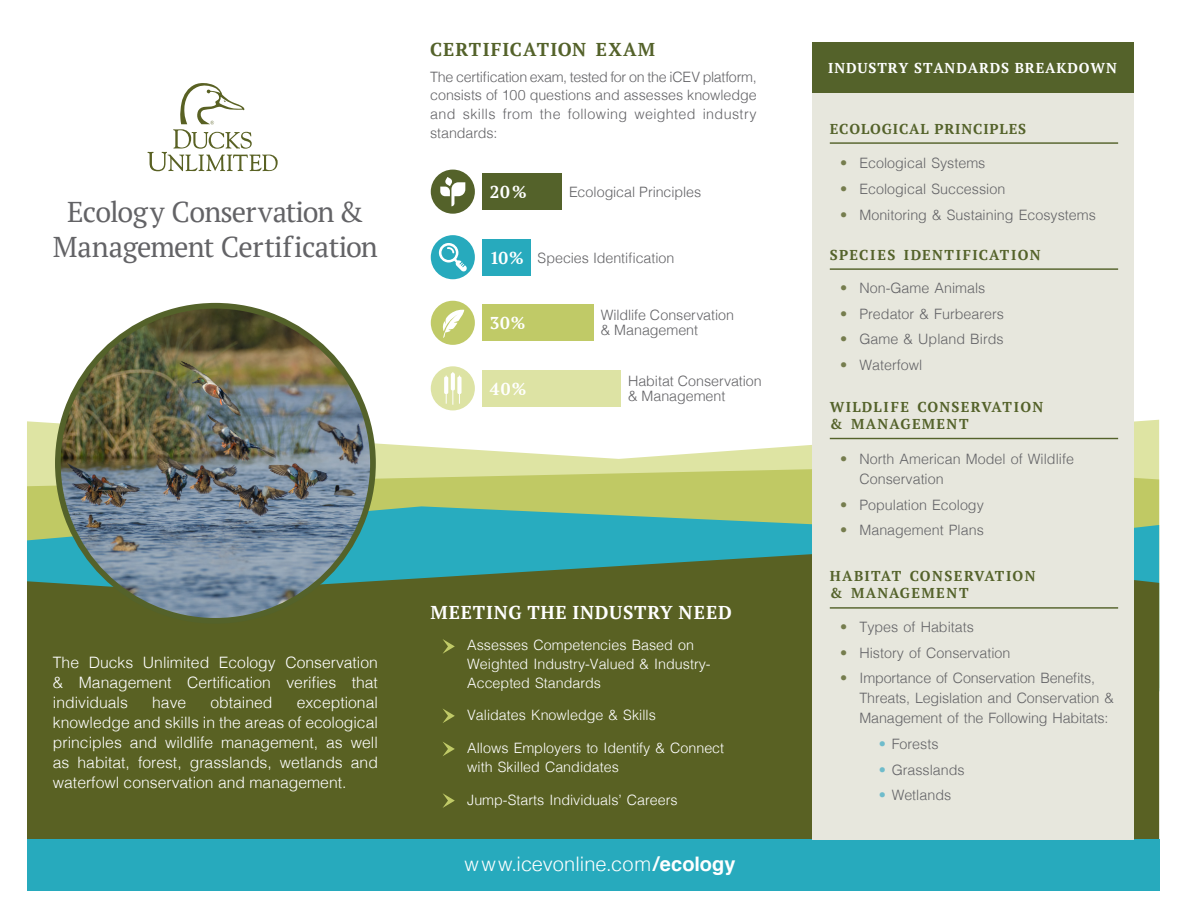
<style>
.page{position:relative;width:1188px;height:918px;background:#fff}
.page>*{position:absolute;margin:0;border:0;box-sizing:border-box;transform-origin:0 0}
.t1{font:28.65px/34.3px "PT Serif";letter-spacing:-.02em;color:#636366;text-align:center}
.t2{font:300 19.95px "Helvetica";letter-spacing:.005em;color:#fff}
.t3{font:700 18.6px "PT Serif";letter-spacing:.04em;color:#fff}
.t4{font:700 18.6px "PT Serif";letter-spacing:.06em;color:#54622a}
.t5{font:700 17.1px "PT Serif";letter-spacing:.04em;color:#fff}
.t6{font:300 15.75px/20px "Helvetica";color:#fff;text-align:justify}
.t7{font:300 14.25px/18.6px "Helvetica";color:#636366}
.t8{font:300 14.25px/18.6px "Helvetica";color:#fff}
.t9{font:700 14.25px/17.1px "PT Serif";letter-spacing:.1em;color:#54622a}
.t10{font:700 14.25px "PT Serif";letter-spacing:.06em;color:#fff}
.t11{font:700 14.25px "PT Serif";letter-spacing:.06em;color:#54622a}
.s1{font-weight:700}
.s2{color:#767d4e}
.s3{color:#6fbccb}
</style>
<div class="page">
<svg style="left:27px;top:420px;width:1132px;height:46px"></svg>
<svg style="left:27px;top:466px;width:1132px;height:40px;background:#c6ce71"></svg>
<svg style="left:27px;top:506px;width:1132px;height:45px;background:#4cb2a9"></svg>
<div style="left:27px;top:551px;width:1132px;height:289px;background:#596123"></div>
<div style="left:27px;top:840px;width:1132px;height:51px;background:#27aabd"></div>
<img style="left:58px;top:306px;width:315px;height:313px">
<div style="left:482px;top:174px;width:80px;height:36px;background:#54622a"></div>
<div style="left:482px;top:239px;width:49px;height:36px;background:#27aabd"></div>
<div style="left:482px;top:305px;width:111px;height:36px;background:#c0ca67"></div>
<div style="left:482px;top:370px;width:139px;height:36px;background:#dde3a4"></div>
<div style="left:812px;top:42px;width:321px;height:798px;background:#e7e7dd"></div>
<div style="left:812px;top:42px;width:321px;height:50px;background:#54622a"></div>
<hr style="left:830px;top:142px;width:288px;height:2px;background:#54622a">
<hr style="left:830px;top:268px;width:288px;height:2px;background:#54622a">
<hr style="left:830px;top:438px;width:288px;height:1px;background:#54622a">
<hr style="left:830px;top:607px;width:288px;height:2px;background:#54622a">
<svg style="left:147px;top:83px;width:131px;height:88px"></svg>
<div style="left:431px;top:170px;width:44px;height:44px;background:#54622a;border-radius:50%"></div>
<div style="left:431px;top:235px;width:44px;height:44px;background:#27aabd;border-radius:50%"></div>
<div style="left:431px;top:301px;width:44px;height:44px;background:#c0ca67;border-radius:50%"></div>
<div style="left:431px;top:366px;width:44px;height:44px;background:#dde3a4;border-radius:50%"></div>
<svg style="left:440px;top:177px;width:25px;height:29px"></svg>
<svg style="left:444px;top:372px;width:18px;height:33px"></svg>
<svg style="left:439px;top:243px;width:28px;height:29px"></svg>
<svg style="left:442px;top:309px;width:22px;height:29px"></svg>
<svg style="left:443px;top:639px;width:12px;height:15px"></svg>
<svg style="left:443px;top:708px;width:12px;height:15px"></svg>
<svg style="left:443px;top:742px;width:12px;height:14px"></svg>
<svg style="left:443px;top:793px;width:12px;height:15px"></svg>
<p class="t1" style="left:53px;top:195px;width:327px">Ecology Conservation &amp;<br>Management Certification</p>
<p class="t4" style="left:430px;top:37px;width:227px">CERTIFICATION EXAM</p>
<p class="t7" style="left:430px;top:67px;width:328px;text-align:justify">The certification exam, tested for on the iCEV platform, consists of 100 questions and assesses knowledge and skills from the following weighted industry standards:</p>
<p class="t5" style="left:490px;top:181px;width:38px">20%</p>
<p class="t7" style="left:569px;top:181px;width:134px">Ecological Principles</p>
<p class="t5" style="left:490px;top:247px;width:35px">10%</p>
<p class="t7" style="left:538px;top:247px;width:138px">Species Identification</p>
<p class="t5" style="left:490px;top:312px;width:37px">30%</p>
<p class="t5" style="left:490px;top:378px;width:38px">40%</p>
<p class="t7" style="left:601px;top:306px;width:135px;line-height:15.8px">Wildlife Conservation &amp; Management</p>
<p class="t7" style="left:628px;top:372px;width:135px;line-height:15.8px">Habitat Conservation &amp; Management</p>
<p class="t6" style="left:53px;top:651px;width:327px">The Ducks Unlimited Ecology Conservation &amp; Management Certification verifies that individuals</p>
<p class="t6" style="left:53px;top:691px;width:327px;text-indent:244px">exceptional knowledge and skills in the areas of ecological principles and wildlife management, as well as habitat, forest, grasslands, wetlands and waterfowl conservation and management.</p>
<p class="t6" style="left:152px;top:691px;width:36px">have</p>
<p class="t6" style="left:210px;top:691px;width:64px">obtained</p>
<p class="t3" style="left:430px;top:600px;width:303px">MEETING THE INDUSTRY NEED</p>
<p class="t8" style="left:467px;top:635px;width:245px">Assesses Competencies Based on<br>Weighted Industry-Valued &amp; Industry-<br>Accepted Standards</p>
<p class="t8" style="left:467px;top:705px;width:190px">Validates Knowledge &amp; Skills</p>
<p class="t8" style="left:467px;top:738px;width:258px">Allows Employers to Identify &amp; Connect with Skilled Candidates</p>
<p class="t8" style="left:467px;top:789px;width:212px">Jump-Starts Individuals’ Careers</p>
<p class="t2" style="left:464px;top:847px;width:273px">www.icevonline.com<span class="s1">/ecology</span></p>
<p class="t10" style="left:828px;top:59px;width:290px">INDUSTRY STANDARDS BREAKDOWN</p>
<p class="t11" style="left:830px;top:119px;width:198px">ECOLOGICAL PRINCIPLES</p>
<p class="t7" style="left:840px;top:153px;width:147px"><span class="s2">•</span> Ecological Systems</p>
<p class="t7" style="left:840px;top:179px;width:167px"><span class="s2">•</span> Ecological Succession</p>
<p class="t7" style="left:840px;top:204px;width:257px"><span class="s2">•</span> Monitoring &amp; Sustaining Ecosystems</p>
<p class="t9" style="left:830px;top:246px;width:212px">SPECIES IDENTIFICATION</p>
<p class="t7" style="left:840px;top:278px;width:147px"><span class="s2">•</span> Non-Game Animals</p>
<p class="t7" style="left:840px;top:303px;width:165px"><span class="s2">•</span> Predator &amp; Furbearers</p>
<p class="t7" style="left:840px;top:329px;width:165px"><span class="s2">•</span> Game &amp; Upland Birds</p>
<p class="t7" style="left:840px;top:355px;width:84px"><span class="s2">•</span> Waterfowl</p>
<p class="t9" style="left:830px;top:398px;width:215px">WILDLIFE CONSERVATION &amp; MANAGEMENT</p>
<p class="t7" style="left:860px;top:448px;width:216px;line-height:20px;text-indent:-19px"><span class="s2">•</span> North American Model of Wildlife<br>Conservation</p>
<p class="t7" style="left:840px;top:494px;width:145px"><span class="s2">•</span> Population Ecology</p>
<p class="t7" style="left:840px;top:520px;width:145px"><span class="s2">•</span> Management Plans</p>
<p class="t9" style="left:830px;top:567px;width:207px">HABITAT CONSERVATION &amp; MANAGEMENT</p>
<p class="t7" style="left:840px;top:616px;width:135px"><span class="s2">•</span> Types of Habitats</p>
<p class="t7" style="left:840px;top:642px;width:172px"><span class="s2">•</span> History of Conservation</p>
<p class="t7" style="left:860px;top:667px;width:256px;line-height:20px;text-indent:-19px"><span class="s2">•</span> Importance of Conservation Benefits,<br>Threats, Legislation and Conservation &amp;<br>Management of the Following Habitats:</p>
<p class="t7" style="left:879px;top:734px;width:61px"><span class="s3">•</span> Forests</p>
<p class="t7" style="left:879px;top:759px;width:87px"><span class="s3">•</span> Grasslands</p>
<p class="t7" style="left:879px;top:785px;width:74px"><span class="s3">•</span> Wetlands</p>
</div>
